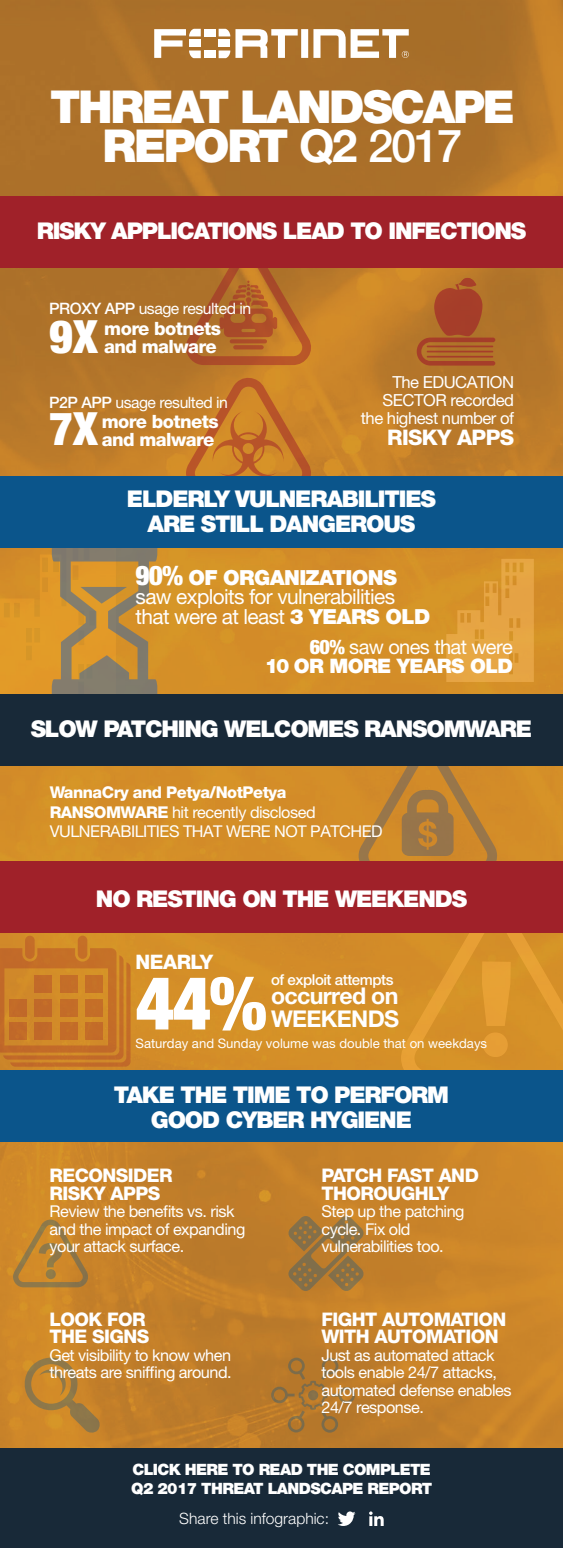
<style>
.page{position:relative;width:563px;height:1548px;background:#fff}
.page>*{position:absolute;margin:0;border:0;box-sizing:border-box;transform-origin:0 0}
.t1{font:900 condensed 74.38px "Helvetica Neue LT Pro";color:#fff}
.t2{font:900 condensed 45.88px "Helvetica Neue LT Pro";color:#fff}
.t3{font:900 45.44px/38.6px "Helvetica Neue LT Pro";letter-spacing:-.05em;color:#fff;text-align:center}
.t4{font:900 23.12px/24.4px "Helvetica Neue LT Pro";letter-spacing:-.05em;color:#fff;text-align:center}
.t5{font:700 23.12px/23.1px "Helvetica Neue LT Pro";letter-spacing:-.03em;color:#fff}
.t6{font:800 21.5px "Helvetica Neue LT Pro";letter-spacing:-.03em;color:#fff}
.t7{font:20.81px/20.2px "Helvetica Neue LT Pro";letter-spacing:-.03em;color:#fff}
.t8{font:900 20.81px "Helvetica Neue LT Pro";letter-spacing:-.03em;color:#fff}
.t9{font:900 20px/18.8px "Helvetica Neue LT Pro";letter-spacing:-.03em;color:#fff;text-align:right}
.t10{font:800 20px "Helvetica Neue LT Pro";letter-spacing:-.025em;color:#fff}
.t11{font:800 18.75px/17.5px "Helvetica Neue LT Pro";letter-spacing:-.03em;color:#fff}
.t12{font:800 18.38px/17.7px "Helvetica Neue LT Pro";letter-spacing:-.03em;color:#fff}
.t13{font:16.62px/18px "Helvetica Neue LT Pro";letter-spacing:-.03em;color:#fff;text-align:right}
.t14{font:16.25px/17.5px "Helvetica Neue LT Pro";letter-spacing:-.03em;color:#fff}
.t15{font:15.75px "Helvetica Neue LT Pro";letter-spacing:-.03em;color:#fff}
.t16{font:900 15.62px/18.8px "Helvetica Neue LT Pro";letter-spacing:-.04em;color:#fff}
.t17{font:300 15.62px "Helvetica Neue LT Pro";color:#fff}
.t18{font:500 15px "Helvetica Neue LT Pro";letter-spacing:-.03em;color:#fff}
.t19{font:13.12px "Helvetica Neue LT Pro";color:#fff}
.s1{font-weight:700}
.s2{font-weight:500}
.s3{font-stretch:condensed;font-size:27.06px}
.s4{font-weight:900}
.s5{font-stretch:condensed}
.s6{font-weight:400}
.s7{font-weight:800}
</style>
<div class="page">
<img style="left:0;top:0;width:562px;height:1448px">
<svg style="left:416px;top:278px;width:79px;height:87px;background:#af5d29"></svg>
<svg style="left:271px;top:1357px;width:84px;height:75px;background:#af772f"></svg>
<svg style="left:25px;top:1357px;width:75px;height:75px;background:#bb8332"></svg>
<svg style="left:288px;top:1216px;width:75px;height:75px;background:#a0763a"></svg>
<svg style="left:13px;top:1219px;width:75px;height:68px;background:#bc8331"></svg>
<svg style="left:186px;top:378px;width:125px;height:98px;background:#c87b28"></svg>
<svg style="left:186px;top:268px;width:125px;height:97px;background:#b46829"></svg>
<div style="left:25px;top:935px;width:10px;height:24px;background:#c46e28;border-radius:5px"></div>
<svg style="left:0;top:948px;width:130px;height:118px;background:#c97928"></svg>
<div style="left:78px;top:935px;width:9px;height:24px;background:#c56f27;border-radius:5px"></div>
<div style="left:60px;top:998px;width:18px;height:18px;background:#c36d28"></div>
<svg style="left:401px;top:933px;width:161px;height:136px;background:#d9942a"></svg>
<svg style="left:446px;top:559px;width:87px;height:123px;background:#e09e3a"></svg>
<svg style="left:358px;top:765px;width:139px;height:96px;background:#bb8234"></svg>
<svg style="left:0;top:548px;width:157px;height:146px;background:#c08d3d"></svg>
<div style="left:0;top:1448px;width:562px;height:100px;background:#182938"></div>
<div style="left:204px;top:29px;width:11px;height:7px;background:#fff"></div>
<div style="left:204px;top:51px;width:11px;height:7px;background:#fff"></div>
<svg style="left:154px;top:29px;width:47px;height:29px"></svg>
<svg style="left:218px;top:29px;width:190px;height:29px"></svg>
<div style="left:0;top:196px;width:562px;height:72px;background:#a02129"></div>
<div style="left:0;top:861px;width:562px;height:72px;background:#a02129"></div>
<div style="left:0;top:476px;width:562px;height:72px;background:#0b558b"></div>
<div style="left:0;top:1069px;width:562px;height:72px;background:#0b558b"></div>
<div style="left:0;top:694px;width:562px;height:71px;background:#182938"></div>
<svg style="left:369px;top:1511px;width:14px;height:14px"></svg>
<svg style="left:338px;top:1511px;width:17px;height:14px"></svg>
<h3 class="t3" style="left:50px;top:88px;width:466px">THREAT LANDSCAPE<br>REPORT <span class="s1">Q2</span> <span class="s2">2017</span></h3>
<h3 class="t4" style="left:37px;top:218px;width:491px">RISKY APPLICATIONS LEAD TO INFECTIONS</h3>
<p class="t15" style="left:49px;top:299px;width:203px"><span class="s2">PROXY APP</span> usage resulted in</p>
<h2 class="t2" style="left:49px;top:308px;width:50px">9X</h2>
<p class="t12" style="left:104px;top:319px;width:118px">more botnets and malware</p>
<p class="t15" style="left:49px;top:393px;width:180px"><span class="s2">P2P APP</span> usage resulted in</p>
<h2 class="t2" style="left:49px;top:401px;width:50px">7X</h2>
<p class="t12" style="left:102px;top:413px;width:118px">more botnets and malware</p>
<p class="t13" style="left:361px;top:373px;width:155px">The EDUCATION<br>SECTOR recorded the highest number of</p>
<h3 class="t6" style="left:387px;top:425px;width:128px">RISKY APPS</h3>
<h3 class="t4" style="left:127px;top:487px;width:310px">ELDERLY VULNERABILITIES<br>ARE STILL DANGEROUS</h3>
<p class="t8" style="left:135px;top:564px;width:263px"><span class="s3">90%</span> OF ORGANIZATIONS</p>
<p class="t7" style="left:135px;top:586px;width:296px">saw exploits for vulnerabilities that were at least <span class="s4">3 YEARS OLD</span></p>
<p class="t9" style="left:265px;top:638px;width:249px"><span class="s5">60%</span> <span class="s6">saw ones that were<br></span>10 OR MORE YEARS OLD</p>
<h3 class="t4" style="left:31px;top:716px;width:503px">SLOW PATCHING WELCOMES RANSOMWARE</h3>
<p class="t14" style="left:50px;top:782px;width:334px;line-height:19.5px"><span class="s7">WannaCry and Petya/NotPetya<br>RANSOMWARE</span> hit recently disclosed<br>VULNERABILITIES THAT WERE NOT PATCHED</p>
<h3 class="t4" style="left:96px;top:886px;width:372px">NO RESTING ON THE WEEKENDS</h3>
<p class="t10" style="left:135px;top:950px;width:79px">NEARLY</p>
<h1 class="t1" style="left:135px;top:957px;width:133px">44%</h1>
<p class="t18" style="left:271px;top:970px;width:124px">of exploit attempts</p>
<h3 class="t5" style="left:271px;top:984px;width:129px">occurred on<br>WEEKENDS</h3>
<p class="t19" style="left:135px;top:1035px;width:353px">Saturday and Sunday volume was double that on weekdays</p>
<h3 class="t4" style="left:114px;top:1083px;width:337px">TAKE THE TIME TO PERFORM<br>GOOD CYBER HYGIENE</h3>
<p class="t11" style="left:50px;top:1167px;width:125px">RECONSIDER<br>RISKY APPS</p>
<p class="t14" style="left:50px;top:1202px;width:197px">Review the benefits vs. risk and the impact of expanding your attack surface.</p>
<p class="t11" style="left:50px;top:1310px;width:101px">LOOK FOR<br>THE SIGNS</p>
<p class="t14" style="left:50px;top:1345px;width:184px">Get visibility to know when threats are sniffing around.</p>
<p class="t11" style="left:321px;top:1167px;width:159px">PATCH FAST AND<br>THOROUGHLY</p>
<p class="t14" style="left:321px;top:1202px;width:145px">Step up the patching cycle. Fix old vulnerabilities too.</p>
<p class="t11" style="left:321px;top:1310px;width:186px">FIGHT AUTOMATION<br>WITH AUTOMATION</p>
<p class="t14" style="left:321px;top:1345px;width:191px">Just as automated attack tools enable 24/7 attacks, automated defense enables<br>24/7 response.</p>
<p class="t16" style="left:131px;top:1460px;width:302px">CLICK HERE TO READ THE COMPLETE<br>Q2 2017 THREAT LANDSCAPE REPORT</p>
<p class="t17" style="left:179px;top:1508px;width:151px">Share this infographic:</p>
</div>
